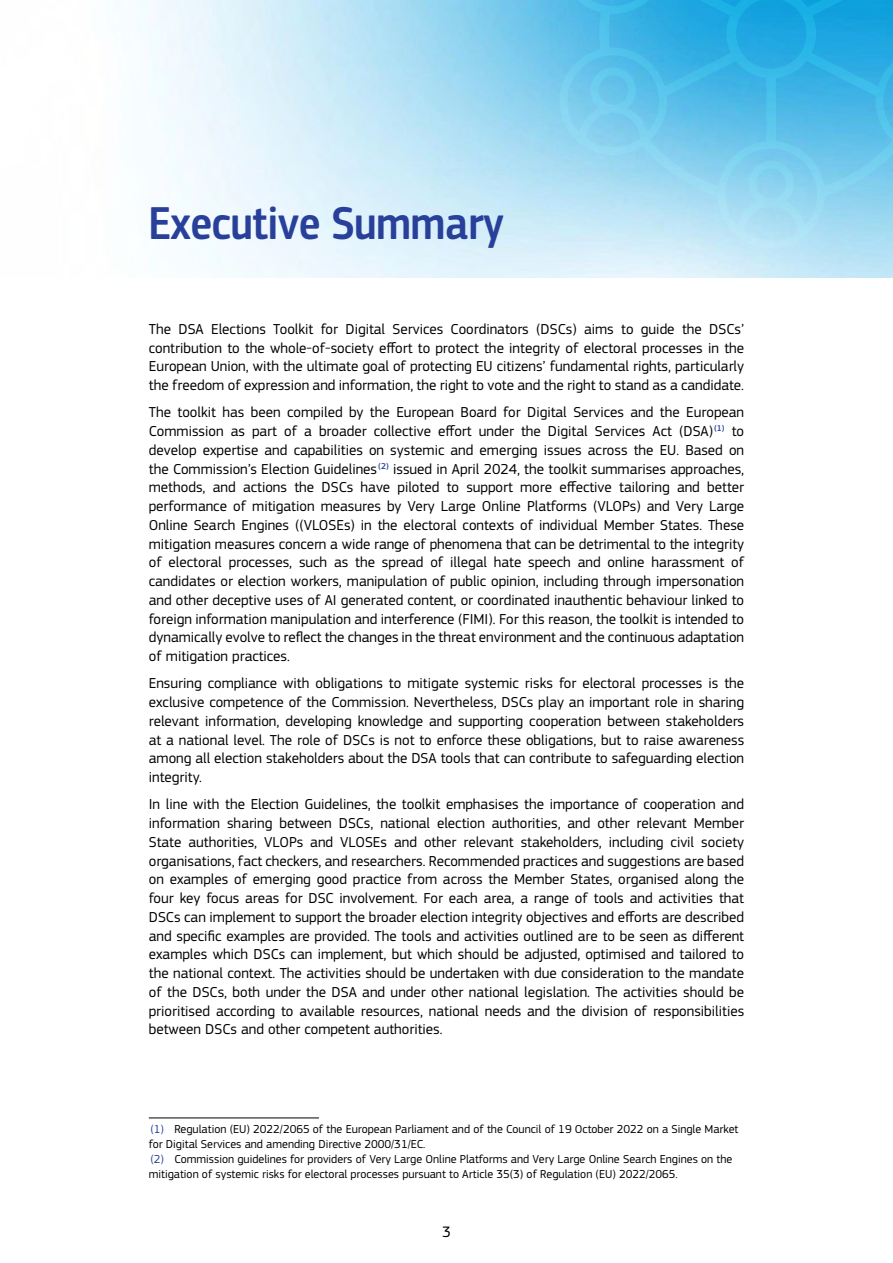
<style>
.page{position:relative;width:893px;height:1263px;background:#fff}
.page>*{position:absolute;margin:0;border:0;box-sizing:border-box;transform-origin:0 0}
.t1{font:500 48px "EC Square Sans Cond Pro";color:#28409a}
.t2{font:15.75px "EC Square Sans Pro";color:#000}
.t3{font:15px/18.8px "EC Square Sans Pro";color:#000;text-align:justify}
.Footnote{font:12px/15px "EC Square Sans Pro";color:#000}
.s1{color:#28409a}
</style>
<div class="page">
<img style="left:137px;top:0;width:756px;height:278px">
<svg style="left:559px;top:0;width:334px;height:248px;background:#6ac5eb"></svg>
<hr style="left:149px;top:1118px;width:170px;height:1px;background:#000">
<h1 class="t1" style="left:149px;top:195px;width:357px">Executive Summary</h1>
<p class="t3" style="left:149px;top:320px;width:597px">The DSA Elections Toolkit for Digital Services Coordinators (DSCs) aims to guide the DSCs’ contribution to the whole-of-society effort to protect the integrity of electoral processes in the European Union, with the ultimate goal of protecting EU citizens’ fundamental rights, particularly the freedom of expression and information, the right to vote and the right to stand as a candidate.</p>
<p class="t3" style="left:149px;top:403px;width:597px">The toolkit has been compiled by the European Board for Digital Services and the European Commission as part of a broader collective effort under the Digital Services Act (DSA)<sup>(1)</sup> to develop expertise and capabilities on systemic and emerging issues across the EU. Based on the Commission’s Election Guidelines<sup>(2)</sup> issued in April 2024, the toolkit summarises approaches, methods, and actions the DSCs have piloted to support more effective tailoring and better performance of mitigation measures by Very Large Online Platforms (VLOPs) and Very Large Online Search Engines ((VLOSEs) in the electoral contexts of individual Member States. These mitigation measures concern a wide range of phenomena that can be detrimental to the integrity of electoral processes, such as the spread of illegal hate speech and online harassment of candidates or election workers, manipulation of public opinion, including through impersonation and other deceptive uses of AI generated content, or coordinated inauthentic behaviour linked to foreign information manipulation and interference (FIMI). For this reason, the toolkit is intended to dynamically evolve to reflect the changes in the threat environment and the continuous adaptation of mitigation practices.</p>
<p class="t3" style="left:149px;top:674px;width:597px">Ensuring compliance with obligations to mitigate systemic risks for electoral processes is the exclusive competence of the Commission. Nevertheless, DSCs play an important role in sharing relevant information, developing knowledge and supporting cooperation between stakeholders at a national level. The role of DSCs is not to enforce these obligations, but to raise awareness among all election stakeholders about the DSA tools that can contribute to safeguarding election integrity.</p>
<p class="t3" style="left:149px;top:795px;width:597px">In line with the Election Guidelines, the toolkit emphasises the importance of cooperation and information sharing between DSCs, national election authorities, and other relevant Member State authorities, VLOPs and VLOSEs and other relevant stakeholders, including civil society organisations, fact checkers, and researchers. Recommended practices and suggestions are based on examples of emerging good practice from across the Member States, organised along the four key focus areas for DSC involvement. For each area, a range of tools and activities that DSCs can implement to support the broader election integrity objectives and efforts are described and specific examples are provided. The tools and activities outlined are to be seen as different examples which DSCs can implement, but which should be adjusted, optimised and tailored to the national context. The activities should be undertaken with due consideration to the mandate of the DSCs, both under the DSA and under other national legislation. The activities should be prioritised according to available resources, national needs and the division of responsibilities between DSCs and other competent authorities.</p>
<p class="Footnote" style="left:149px;top:1121px;width:591px"><span class="s1">(1)</span> Regulation (EU) 2022/2065 of the European Parliament and of the Council of 19 October 2022 on a Single Market for Digital Services and amending Directive 2000/31/EC.</p>
<p class="Footnote" style="left:149px;top:1151px;width:585px"><span class="s1">(2)</span> Commission guidelines for providers of Very Large Online Platforms and Very Large Online Search Engines on the mitigation of systemic risks for electoral processes pursuant to Article 35(3) of Regulation (EU) 2022/2065.</p>
<p class="t2" style="left:442px;top:1222px;width:10px">3</p>
</div>
